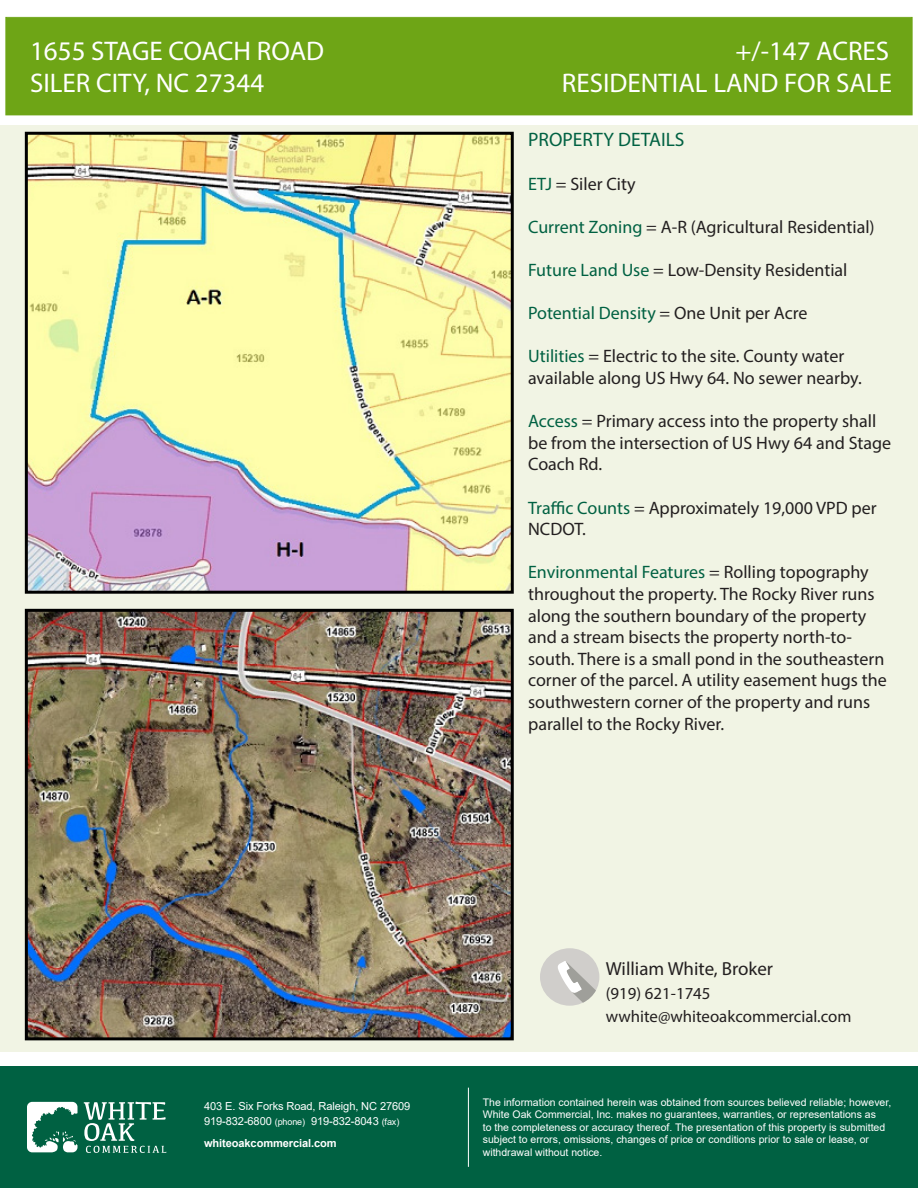
<style>
.page{position:relative;width:918px;height:1188px;background:#fff}
.page>*{position:absolute;margin:0;border:0;box-sizing:border-box;transform-origin:0 0}
.t1{font:27px "Myriad Pro";color:#fff}
.t2{font:19.5px "Myriad Pro";color:#006142}
.t3{font:18.9px "Myriad Pro";color:#231f20}
.t4{font:18px/21.6px "Myriad Pro";color:#231f20}
.t5{font:18px "Myriad Pro";color:#006142}
.t6{font:16.8px "Myriad Pro";color:#231f20}
.t7{font:11.1px "Arial";letter-spacing:-.01em;color:#fff}
.t8{font:700 11.1px "Arial";letter-spacing:-.01em;color:#fff}
.t9{font:10.5px/12.6px "Arial";color:#fff}
.s1{color:#006142}
.s2{color:#231f20}
.s3{font-size:9px}
</style>
<div class="page">
<div style="left:0;top:125px;width:918px;height:927px;background:#f1f4e4"></div>
<div style="left:0;top:1066px;width:918px;height:122px;background:#006142"></div>
<svg style="left:27px;top:1102px;width:51px;height:50px"></svg>
<svg style="left:84px;top:1102px;width:82px;height:51px"></svg>
<hr style="left:468px;top:1088px;width:1px;height:79px;background:#fff">
<img style="left:29px;top:136px;width:481px;height:454px">
<div style="left:25px;top:132px;width:489px;height:462px;border:3px solid #000"></div>
<img style="left:29px;top:613px;width:481px;height:423px">
<div style="left:25px;top:609px;width:489px;height:431px;border:3px solid #000"></div>
<div style="left:540px;top:948px;width:59px;height:58px;background:#d0cecb;border-radius:50%"></div>
<svg style="left:558px;top:961px;width:38px;height:42px"></svg>
<div style="left:6px;top:17px;width:906px;height:98px;background:#6ea516"></div>
<div style="left:7px;top:19px;width:904px;height:95px;border:1px solid #6ea516"></div>
<p class="t1" style="left:30px;top:34px;width:296px">1655 STAGE COACH ROAD</p>
<p class="t1" style="left:735px;top:34px;width:155px">+/-147 ACRES</p>
<p class="t1" style="left:30px;top:67px;width:236px">SILER CITY, NC 27344</p>
<p class="t1" style="left:562px;top:67px;width:332px">RESIDENTIAL LAND FOR SALE</p>
<p class="t2" style="left:528px;top:128px;width:158px">PROPERTY DETAILS</p>
<p class="t4" style="left:528px;top:172px;width:109px"><span class="s1">ETJ</span> = Siler City</p>
<p class="t4" style="left:528px;top:216px;width:348px"><span class="s1">Current Zoning</span> = A-R (Agricultural Residential)</p>
<p class="t4" style="left:528px;top:259px;width:321px"><span class="s1">Future Land Use</span> = Low-Density Residential</p>
<p class="t5" style="left:528px;top:302px;width:281px">Potential Density <span class="s2">= One Unit per Acre</span></p>
<p class="t4" style="left:528px;top:345px;width:318px"><span class="s1">Utilities</span> = Electric to the site. County water</p>
<p class="t4" style="left:528px;top:367px;width:335px">available along US Hwy 64. No sewer nearby.</p>
<p class="t4" style="left:528px;top:410px;width:365px"><span class="s1">Access</span> = Primary access into the property shall be from the intersection of US Hwy 64 and Stage<br>Coach Rd.</p>
<p class="t4" style="left:528px;top:496px;width:350px"><span class="s1">Traffic Counts</span> = Approximately 19,000 VPD per<br>NCDOT.</p>
<p class="t4" style="left:528px;top:561px;width:360px"><span class="s1">Environmental Features</span> = Rolling topography throughout the property. The Rocky River runs along the southern boundary of the property and a stream bisects the property north-to&shy;south. There is a small pond in the southeastern corner of the parcel. A utility easement hugs the southwestern corner of the property and runs parallel to the Rocky River.</p>
<p class="t7" style="left:204px;top:1098px;width:208px">403 E. Six Forks Road, Raleigh, NC 27609</p>
<p class="t7" style="left:204px;top:1113px;width:197px">919-832-6800 <span class="s3">(phone)</span> 919-832-8043 <span class="s3">(fax)</span></p>
<p class="t8" style="left:204px;top:1135px;width:134px">whiteoakcommercial.com</p>
<p class="t3" style="left:606px;top:957px;width:169px">William White, Broker</p>
<p class="t6" style="left:606px;top:983px;width:106px">(919) 621-1745</p>
<p class="t6" style="left:606px;top:1006px;width:247px">wwhite@whiteoakcommercial.com</p>
<p class="t9" style="left:483px;top:1096px;width:410px">The information contained herein was obtained from sources believed reliable; however, White Oak Commercial, Inc. makes no guarantees, warranties, or representations as<br>to the completeness or accuracy thereof. The presentation of this property is submitted subject to errors, omissions, changes of price or conditions prior to sale or lease, or withdrawal without notice.</p>
</div>
